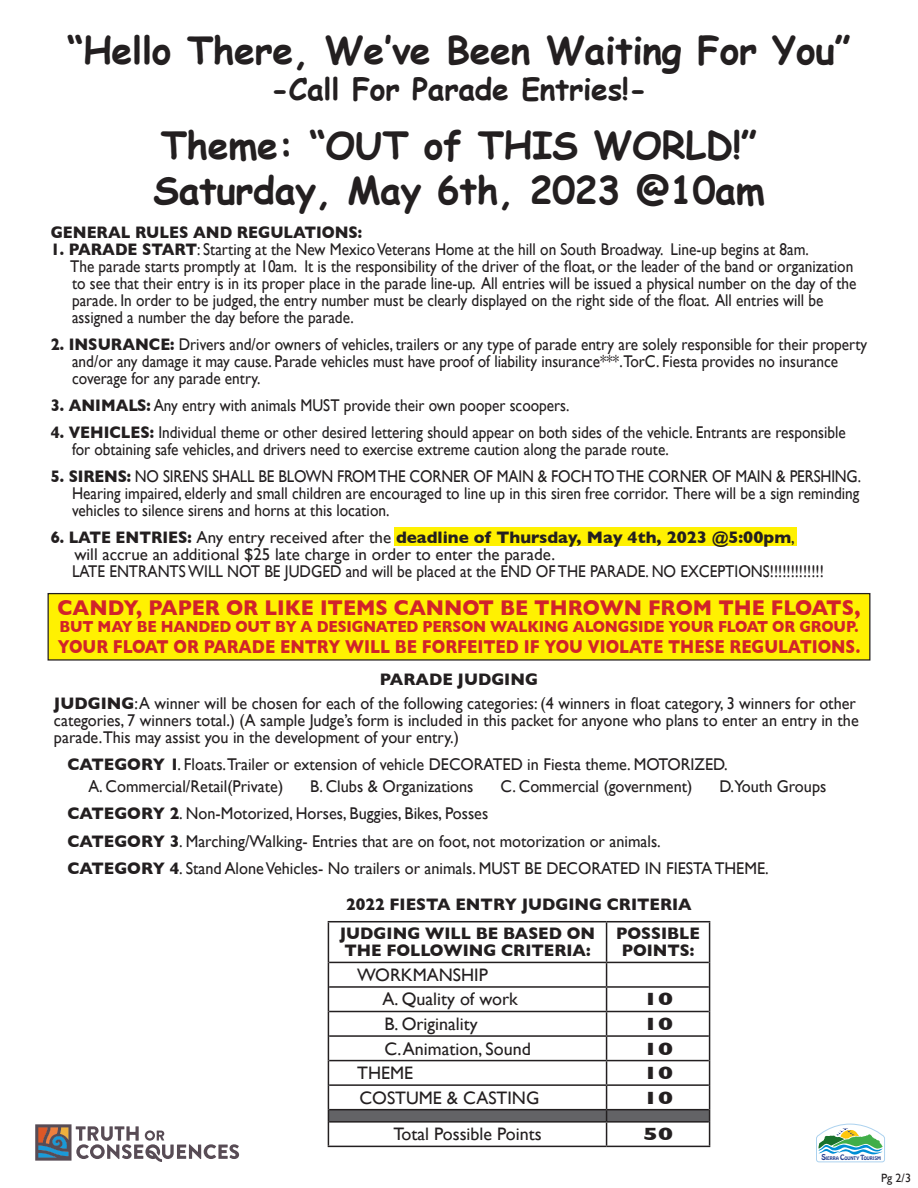
<style>
.page{position:relative;width:918px;height:1188px;background:#fff}
.page>*{position:absolute;margin:0;border:0;box-sizing:border-box;transform-origin:0 0}
.t1{font:700 37.65px/45.2px "Comic Sans MS";letter-spacing:-.01em;color:#231f20}
.t2{font:700 37.5px "Comic Sans MS";letter-spacing:-.01em;color:#231f20}
.t3{font:700 30px "Comic Sans MS";letter-spacing:-.01em;color:#231f20}
.t4{font:700 21.75px "Gill Sans";color:#d1232a;scale:.93 1}
.t5{font:700 19.05px "Gill Sans";color:#d1232a;scale:.84 1}
.t6{font:18.15px/24.6px "Gill Sans";color:#231f20}
.t7{font:700 18.15px "Gill Sans";color:#231f20;scale:1.39 1}
.t8{font:16.95px/17px "Gill Sans";color:#231f20;scale:.9 1}
.t9{font:16.95px/27.6px "Gill Sans";color:#231f20;scale:.95 1}
.t10{font:16.95px/17px "Gill Sans";color:#231f20;text-align:justify;scale:.89 1}
.t11{font:16.95px/17px "Gill Sans";color:#231f20}
.t12{font:700 16.95px/17px "Gill Sans";color:#231f20;scale:.95 1}
.t13{font:700 16.95px "Gill Sans";color:#231f20;scale:.9 1}
.t14{font:700 16.35px "Gill Sans";letter-spacing:-.01em;color:#d1232a;scale:.89 1}
.t15{font:12px "Gill Sans";color:#231f20}
.t16{font:4.35px "Hobo Std";color:#253f8e}
.s1{font-weight:700}
.s2{font-size:7.05px}
.s3{font-size:6.75px}
.s4{font-size:6.3px}
</style>
<div class="page">
<div style="left:394px;top:527px;width:402px;height:19px;background:#fff101"></div>
<div style="left:48px;top:593px;width:822px;height:68px;background:#fff101;border:1px solid #231f20"></div>
<hr style="left:328px;top:921px;width:279px;height:1px;background:#231f20">
<hr style="left:607px;top:921px;width:103px;height:1px;background:#231f20">
<hr style="left:328px;top:1146px;width:279px;height:1px;background:#231f20">
<hr style="left:607px;top:1146px;width:103px;height:1px;background:#231f20">
<hr style="left:328px;top:922px;width:1px;height:40px;background:#231f20">
<hr style="left:606px;top:922px;width:1px;height:40px;background:#231f20">
<hr style="left:709px;top:922px;width:1px;height:40px;background:#231f20">
<svg style="left:328px;top:962px;width:382px;height:184px"></svg>
<svg style="left:35px;top:1124px;width:204px;height:38px"></svg>
<svg style="left:816px;top:1123px;width:69px;height:40px"></svg>
<h2 class="t2" style="left:67px;top:22px;width:785px">“Hello There, We’ve Been Waiting For You”</h2>
<h3 class="t3" style="left:271px;top:67px;width:378px">-Call For Parade Entries!-</h3>
<h1 class="t1" style="left:153px;top:121px;width:613px">Theme: “OUT of THIS WORLD!”<br>Saturday, May 6th, 2023 @10am</h1>
<p class="t13" style="left:51px;top:219px;width:348px">GENERAL RULES AND REGULATIONS:</p>
<p class="t8" style="left:70px;top:241px;width:875px;text-indent:-19px"><span class="s1">1. PARADE START</span>: Starting at the New Mexico Veterans Home at the hill on South Broadway. Line-up begins at 8am.<br>The parade starts promptly at 10am. It is the responsibility of the driver of the float, or the leader of the band or organization to see that their entry is in its proper place in the parade line-up. All entries will be issued a physical number on the day of the parade. In order to be judged, the entry number must be clearly displayed on the right side of the float. All entries will be assigned a number the day before the parade.</p>
<p class="t8" style="left:72px;top:336px;width:885px;text-indent:-21px"><span class="s1">2. INSURANCE:</span> Drivers and/or owners of vehicles, trailers or any type of parade entry are solely responsible for their property and/or any damage it may cause. Parade vehicles must have proof of liability insurance***.TorC. Fiesta provides no insurance coverage for any parade entry.</p>
<p class="t8" style="left:51px;top:396px;width:578px"><span class="s1">3. ANIMALS:</span> Any entry with animals MUST provide their own pooper scoopers.</p>
<p class="t8" style="left:72px;top:423px;width:861px;text-indent:-21px"><span class="s1">4. VEHICLES:</span> Individual theme or other desired lettering should appear on both sides of the vehicle. Entrants are responsible for obtaining safe vehicles, and drivers need to exercise extreme caution along the parade route.</p>
<p class="t10" style="left:72px;top:467px;width:888px;text-indent:-21px"><span class="s1">5. SIRENS:</span> NO SIRENS SHALL BE BLOWN FROM THE CORNER OF MAIN &amp; FOCH TO THE CORNER OF MAIN &amp; PERSHING.<br>Hearing impaired, elderly and small children are encouraged to line up in this siren free corridor. There will be a sign reminding vehicles to silence sirens and horns at this location.</p>
<p class="t11" style="left:72px;top:528px;width:753px;text-indent:-21px"><span class="s1">6. LATE ENTRIES:</span> Any entry received after the <span class="s1">deadline of Thursday, May 4th, 2023 @5:00pm</span>,<br>will accrue an additional $25 late charge in order to enter the parade.<br>LATE ENTRANTS WILL NOT BE JUDGED and will be placed at the END OF THE PARADE. NO EXCEPTIONS!!!!!!!!!!!!!</p>
<p class="t4" style="left:58px;top:590px;width:865px">CANDY, PAPER OR LIKE ITEMS CANNOT BE THROWN FROM THE FLOATS,</p>
<p class="t14" style="left:60px;top:614px;width:899px">BUT MAY BE HANDED OUT BY A DESIGNATED PERSON WALKING ALONGSIDE YOUR FLOAT OR GROUP.</p>
<p class="t5" style="left:58px;top:631px;width:957px">YOUR FLOAT OR PARADE ENTRY WILL BE FORFEITED IF YOU VIOLATE THESE REGULATIONS.</p>
<p class="t9" style="left:54px;top:667px;width:846px;line-height:24px;text-align:center"><span class="s1">PARADE JUDGING<br>JUDGING</span>: A winner will be chosen for each of the following categories: (4 winners in float category, 3 winners for other</p>
<p class="t9" style="left:54px;top:712px;width:849px;line-height:17px">categories, 7 winners total.) (A sample Judge’s form is included in this packet for anyone who plans to enter an entry in the parade.This may assist you in the development of your entry.)</p>
<p class="t9" style="left:88px;top:754px;width:674px;line-height:21.1px;text-indent:-21px"><span class="s1">CATEGORY 1</span>. Floats.Trailer or extension of vehicle DECORATED in Fiesta theme. MOTORIZED.<br>A. Commercial/Retail(Private)</p>
<p class="t9" style="left:310px;top:772px;width:173px">B. Clubs &amp; Organizations</p>
<p class="t9" style="left:501px;top:772px;width:203px">C. Commercial (government)</p>
<p class="t9" style="left:719px;top:772px;width:114px">D.Youth Groups</p>
<p class="t9" style="left:68px;top:799px;width:740px"><span class="s1">CATEGORY 2</span>. Non-Motorized, Horses, Buggies, Bikes, Posses<br><span class="s1">CATEGORY 3</span>. Marching/Walking- Entries that are on foot, not motorization or animals.<br><span class="s1">CATEGORY 4</span>. Stand Alone Vehicles- No trailers or animals. MUST BE DECORATED IN FIESTA THEME.</p>
<p class="t12" style="left:346px;top:895px;width:365px">2022 FIESTA ENTRY JUDGING CRITERIA</p>
<p class="t12" style="left:340px;top:925px;width:270px">JUDGING WILL BE BASED ON<br>THE FOLLOWING CRITERIA:</p>
<p class="t12" style="left:616px;top:925px;width:90px;text-align:center">POSSIBLE<br>POINTS:</p>
<p class="t6" style="left:383px;top:962px;width:137px;text-indent:-25px">WORKMANSHIP<br>A. Quality of work</p>
<p class="t7" style="left:643px;top:985px;width:23px">10</p>
<p class="t6" style="left:384px;top:1011px;width:95px">B. Originality</p>
<p class="t7" style="left:643px;top:1009px;width:23px">10</p>
<p class="t6" style="left:384px;top:1036px;width:148px">C. Animation, Sound</p>
<p class="t7" style="left:643px;top:1034px;width:23px">10</p>
<p class="t6" style="left:357px;top:1060px;width:58px">THEME</p>
<p class="t7" style="left:643px;top:1059px;width:23px">10</p>
<p class="t6" style="left:359px;top:1085px;width:181px">COSTUME &amp; CASTING</p>
<p class="t7" style="left:643px;top:1083px;width:23px">10</p>
<p class="t6" style="left:393px;top:1122px;width:150px">Total Possible Points</p>
<p class="t7" style="left:643px;top:1120px;width:23px">50</p>
<p class="t16" style="left:821px;top:1155px;width:61px"><span class="s2">S</span>IERRA <span class="s3">C</span>OUNTY <span class="s4">T</span>OURISM</p>
<p class="t15" style="left:881px;top:1170px;width:31px">Pg 2/3</p>
</div>
